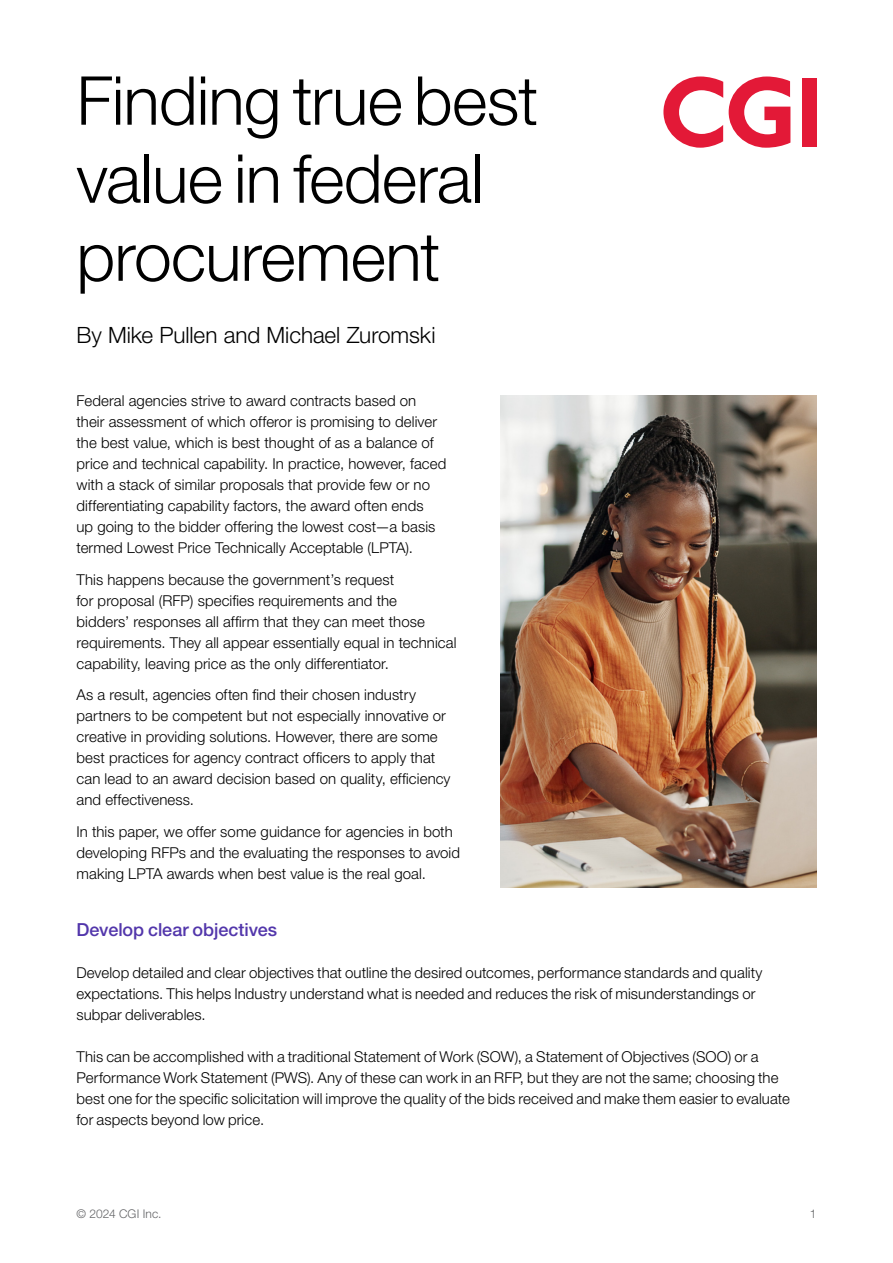
<style>
.page{position:relative;width:893px;height:1263px;background:#fff}
.page>*{position:absolute;margin:0;border:0;box-sizing:border-box;transform-origin:0 0}
.t1{font:300 67.5px/78px "Helvetica Neue LT Pro";letter-spacing:-.01em;color:#000}
.t2{font:300 22.5px "Helvetica Neue LT Pro";letter-spacing:-.005em;color:#000}
.t3{font:500 18px "Helvetica Neue LT Pro";color:#5236ab}
.t4{font:300 15px/21px "Helvetica Neue LT Pro";letter-spacing:.005em;color:#000}
.t5{font:300 12px "Helvetica Neue LT Pro";letter-spacing:.01em;color:#636466}
</style>
<div class="page">
<svg style="left:663px;top:76px;width:60px;height:72px"></svg>
<svg style="left:729px;top:76px;width:61px;height:72px"></svg>
<div style="left:802px;top:78px;width:14px;height:68px;background:#e31937"></div>
<img style="left:501px;top:395px;width:315px;height:492px">
<h1 class="t1" style="left:77px;top:60px;width:463px">Finding true best value in federal procurement</h1>
<h2 class="t2" style="left:77px;top:321px;width:360px">By Mike Pullen and Michael Zuromski</h2>
<p class="t4" style="left:76px;top:390px;width:371px">Federal agencies strive to award contracts based on their assessment of which offeror is promising to deliver the best value, which is best thought of as a balance of price and technical capability. In practice, however, faced with a stack of similar proposals that provide few or no differentiating capability factors, the award often ends<br>up going to the bidder offering the lowest cost—a basis termed Lowest Price Technically Acceptable (LPTA).</p>
<p class="t4" style="left:76px;top:568px;width:382px">This happens because the government’s request<br>for proposal (RFP) specifies requirements and the<br>bidders’ responses all affirm that they can meet those requirements. They all appear essentially equal in technical capability, leaving price as the only differentiator.</p>
<p class="t4" style="left:76px;top:684px;width:376px">As a result, agencies often find their chosen industry partners to be competent but not especially innovative or creative in providing solutions. However, there are some best practices for agency contract officers to apply that can lead to an award decision based on quality, efficiency and effectiveness.</p>
<p class="t4" style="left:76px;top:820px;width:385px">In this paper, we offer some guidance for agencies in both developing RFPs and the evaluating the responses to avoid making LPTA awards when best value is the real goal.</p>
<p class="t3" style="left:77px;top:918px;width:202px">Develop clear objectives</p>
<p class="t4" style="left:77px;top:961px;width:687px">Develop detailed and clear objectives that outline the desired outcomes, performance standards and quality expectations. This helps Industry understand what is needed and reduces the risk of misunderstandings or subpar deliverables.</p>
<p class="t4" style="left:77px;top:1045px;width:715px">This can be accomplished with a traditional Statement of Work (SOW), a Statement of Objectives (SOO) or a Performance Work Statement (PWS). Any of these can work in an RFP, but they are not the same; choosing the best one for the specific solicitation will improve the quality of the bids received and make them easier to evaluate for aspects beyond low price.</p>
<p class="t5" style="left:77px;top:1206px;width:87px">© 2024 CGI Inc.</p>
<p class="t5" style="left:810px;top:1206px;width:8px">1</p>
</div>
